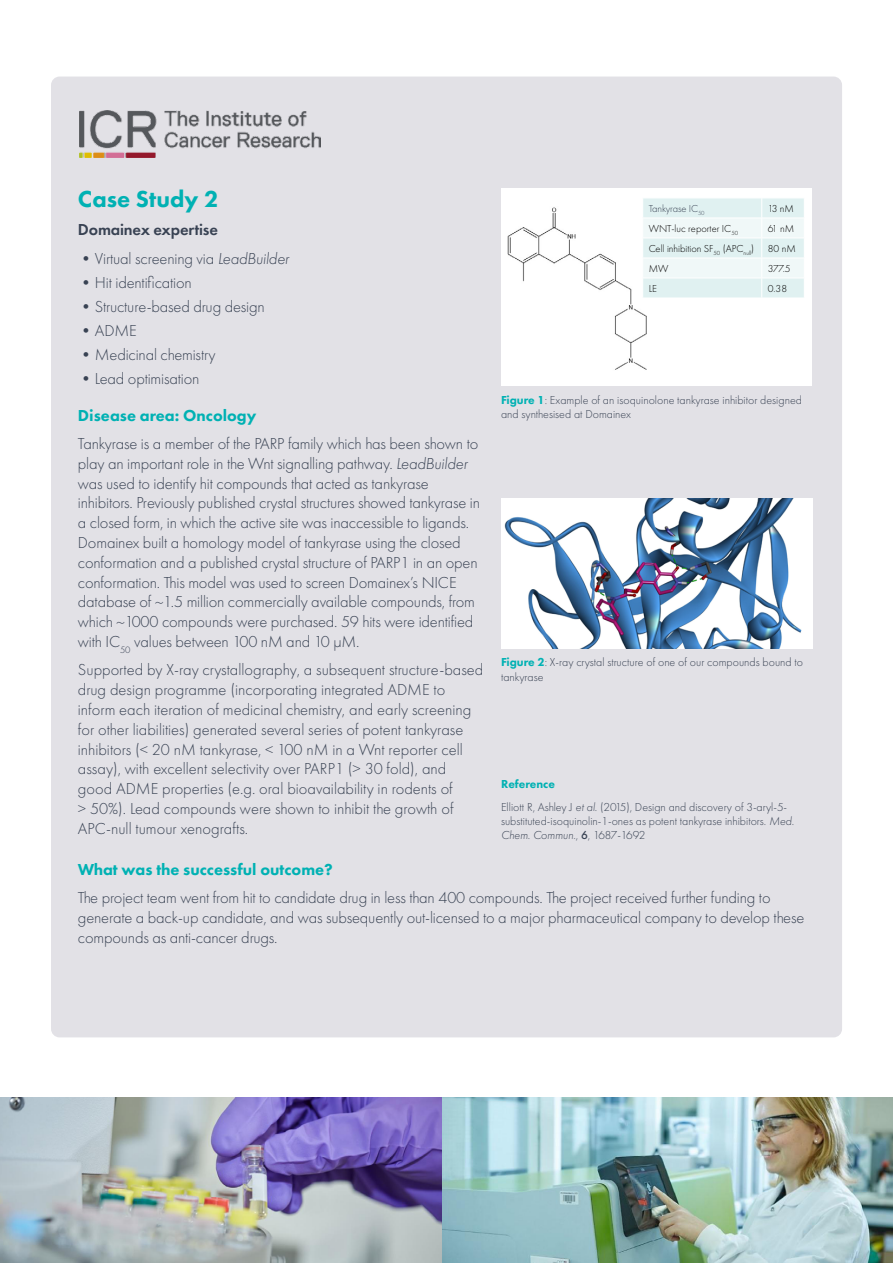
<style>
.page{position:relative;width:893px;height:1263px;background:#fff}
.page>*{position:absolute;margin:0;border:0;box-sizing:border-box;transform-origin:0 0}
.Heading_3{font:800 24px "Futura PT";color:#00b1b3}
.t1{font:300 16.5px/19.8px "Futura PT";letter-spacing:-.01em;color:#384253}
.Heading_3-2{font:800 16.5px "Futura PT";color:#00b1b3}
.t2{font:600 16.5px "Futura PT";letter-spacing:-.01em;color:#384253}
.t3{font:300 12px/14.4px "Futura PT";color:#384253}
.t4{font:800 12px "Futura PT";color:#00b1b3}
.t5{font:300 10.5px "Futura PT";color:#000}
.t6{font:300 10.5px "Futura PT";letter-spacing:-.01em;color:#384253}
.s1{font-style:italic}
.s2{font-weight:800;color:#00b1b3}
.s3{font-weight:500}
</style>
<div class="page">
<div style="left:51px;top:77px;width:791px;height:960px;background:#e2e1e6;border-radius:9px"></div>
<img style="left:501px;top:498px;width:311px;height:150px">
<div style="left:501px;top:189px;width:311px;height:197px;background:#fff"></div>
<img style="left:507px;top:207px;width:140px;height:163px">
<img style="left:0;top:1098px;width:893px;height:165px">
<img style="left:79px;top:111px;width:241px;height:46px">
<svg style="left:642px;top:198px;width:162px;height:100px"></svg>
<hr style="left:642px;top:298px;width:120px;height:1px;background:#fff">
<p class="Heading_3" style="left:78px;top:184px;width:142px">Case Study 2</p>
<p class="t2" style="left:78px;top:219px;width:141px">Domainex expertise</p>
<p class="t1" style="left:78px;top:248px;width:213px">•Virtual screening via <span class="s1">LeadBuilder</span></p>
<p class="t1" style="left:78px;top:272px;width:115px">•Hit identification</p>
<p class="t1" style="left:78px;top:296px;width:188px">•Structure-based drug design</p>
<p class="t1" style="left:78px;top:320px;width:60px">•ADME</p>
<p class="t1" style="left:78px;top:345px;width:139px">•Medicinal chemistry</p>
<p class="t1" style="left:78px;top:369px;width:123px">•Lead optimisation</p>
<p class="Heading_3-2" style="left:78px;top:405px;width:180px">Disease area: Oncology</p>
<p class="t1" style="left:78px;top:434px;width:404px">Tankyrase is a member of the PARP family which has been shown to play an important role in the Wnt signalling pathway. <span class="s1">LeadBuilder </span>was used to identify hit compounds that acted as tankyrase inhibitors. Previously published crystal structures showed tankyrase in a closed form, in which the active site was inaccessible to ligands.<br>Domainex built a homology model of tankyrase using the closed conformation and a published crystal structure of PARP1 in an open conformation. This model was used to screen Domainex’s NICE database of ~1.5 million commercially available compounds, from which ~1000 compounds were purchased. 59 hits were identified with IC<sub>50</sub> values between 100 nM and 10 μM.</p>
<p class="t1" style="left:78px;top:660px;width:407px">Supported by X-ray crystallography, a subsequent structure-based drug design programme (incorporating integrated ADME to inform each iteration of medicinal chemistry, and early screening for other liabilities) generated several series of potent tankyrase inhibitors (&lt; 20 nM tankyrase, &lt; 100 nM in a Wnt reporter cell assay), with excellent selectivity over PARP1 (&gt; 30 fold), and good ADME properties (e.g. oral bioavailability in rodents of<br>&gt; 50%). Lead compounds were shown to inhibit the growth of APC-null tumour xenografts.</p>
<p class="Heading_3-2" style="left:78px;top:859px;width:256px">What was the successful outcome?</p>
<p class="t1" style="left:78px;top:888px;width:728px">The project team went from hit to candidate drug in less than 400 compounds. The project received further funding to generate a back-up candidate, and was subsequently out-licensed to a major pharmaceutical company to develop these compounds as anti-cancer drugs.</p>
<p class="t6" style="left:649px;top:202px;width:57px">Tankyrase IC<sub>50</sub></p>
<p class="t5" style="left:768px;top:202px;width:28px">13 nM</p>
<p class="t5" style="left:649px;top:222px;width:91px">WNT-luc reporter IC<sub>50</sub></p>
<p class="t5" style="left:768px;top:222px;width:28px">61 nM</p>
<p class="t5" style="left:649px;top:242px;width:107px">Cell inhibition SF<sub>50</sub> (APC<sub>null</sub>)</p>
<p class="t5" style="left:768px;top:242px;width:30px">80 nM</p>
<p class="t5" style="left:649px;top:262px;width:21px">MW</p>
<p class="t5" style="left:768px;top:262px;width:24px">377.5</p>
<p class="t5" style="left:649px;top:283px;width:10px">LE</p>
<p class="t5" style="left:768px;top:283px;width:21px">0.38</p>
<p class="t3" style="left:501px;top:392px;width:302px"><span class="s2">Figure 1</span>: Example of an isoquinolone tankyrase inhibitor designed and synthesised at Domainex</p>
<p class="t3" style="left:501px;top:655px;width:304px"><span class="s2">Figure 2</span>: X-ray crystal structure of one of our compounds bound to tankyrase</p>
<p class="t4" style="left:501px;top:776px;width:55px">Reference</p>
<p class="t3" style="left:501px;top:799px;width:295px">Elliott R, Ashley J <span class="s1">et al</span>. (2015), Design and discovery of 3-aryl-5- substituted-isoquinolin-1-ones as potent tankyrase inhibitors. <span class="s1">Med.<br>Chem. Commun</span>., <span class="s3">6</span>, 1687-1692</p>
</div>
